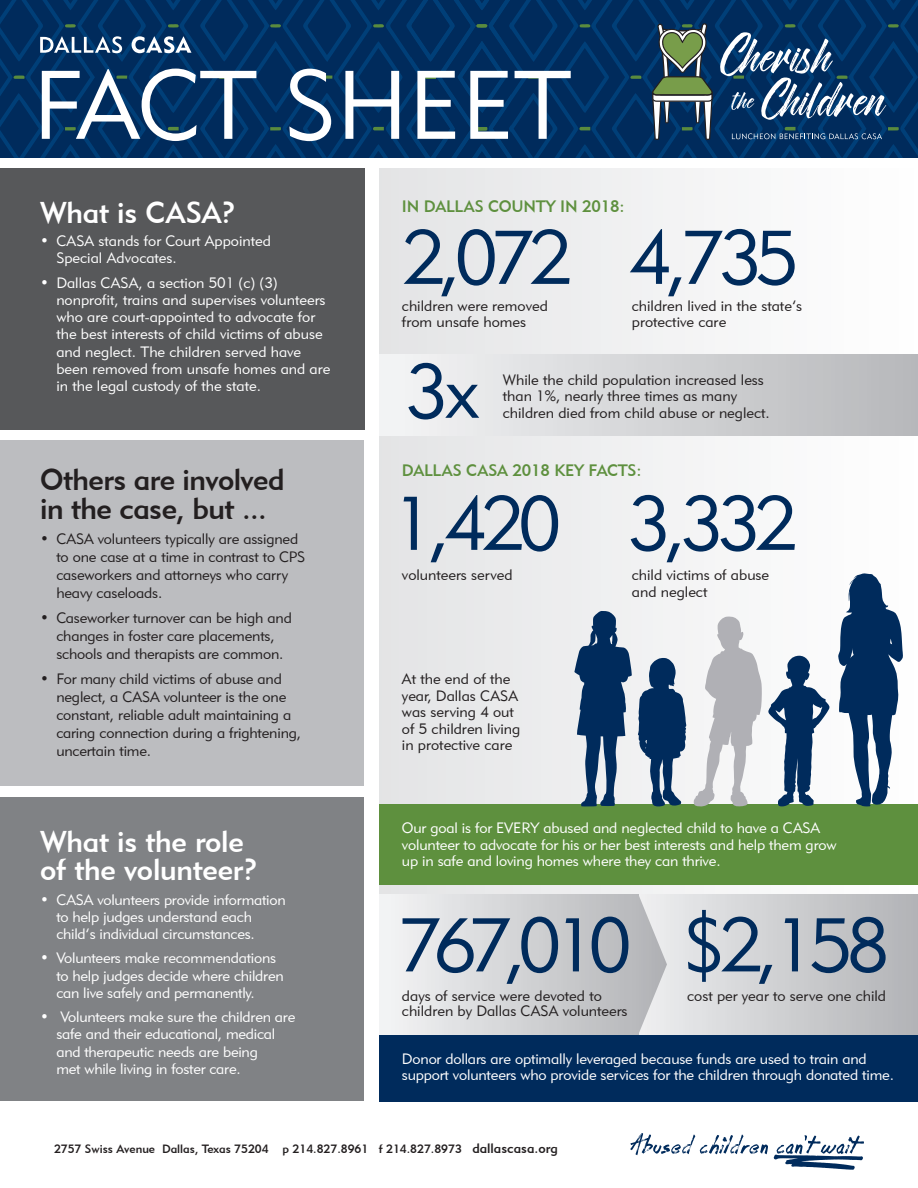
<style>
.page{position:relative;width:918px;height:1188px;background:#fff}
.page>*{position:absolute;margin:0;border:0;box-sizing:border-box;transform-origin:0 0}
.t1{font:96px "Geometric 415 BT Lite A";color:#fff}
.t2{font:75px "Geometric 415 BT Lite A";letter-spacing:-.075em;color:#002b5c}
.t3{font:30px/28.5px "Geometric 415 BT Medium A";letter-spacing:-.01em;color:#fff}
.t4{font:30px/28.5px "Geometric 415 BT Medium A";letter-spacing:-.02em;color:#231f20}
.t5{font:16.5px "Geometric 415 BT Medium A";letter-spacing:-.01em;color:#5e903e}
.t6{font:15px/17.2px "Geometric 415 BT Lite A";letter-spacing:-.01em;color:#fff}
.t7{font:15px/18px "Geometric 415 BT Lite A";color:#231f20}
.t8{font:12px "Geometric 415 BT Medium A";color:#231f20}
.s1{font-size:13.5px}
</style>
<div class="page">
<div style="left:379px;top:168px;width:539px;height:919px;background:linear-gradient(to right,#e3e4e6,#fff)"></div>
<div style="left:379px;top:355px;width:539px;height:81px;background:linear-gradient(to right,#f4f4f5,#b6b7ba)"></div>
<svg style="left:667px;top:894px;width:251px;height:141px;background:#cccdcf"></svg>
<div style="left:0;top:168px;width:364px;height:261px;background:#57585a"></div>
<div style="left:0;top:440px;width:364px;height:345px;background:#bcbdc0"></div>
<div style="left:0;top:797px;width:364px;height:304px;background:#808285"></div>
<svg style="left:638px;top:894px;width:29px;height:141px;background:#cfd0d2"></svg>
<div style="left:379px;top:894px;width:259px;height:141px;background:linear-gradient(to right,#f3f4f5,#b7b9bb)"></div>
<div style="left:379px;top:804px;width:539px;height:81px;background:#5e903e"></div>
<svg style="left:694px;top:616px;width:68px;height:191px"></svg>
<svg style="left:768px;top:655px;width:61px;height:152px"></svg>
<svg style="left:838px;top:573px;width:65px;height:234px"></svg>
<svg style="left:574px;top:611px;width:112px;height:196px"></svg>
<div style="left:379px;top:1035px;width:539px;height:66px;background:#002b5c"></div>
<svg style="left:630px;top:1133px;width:234px;height:37px"></svg>
<svg style="left:0;top:0;width:918px;height:157px;background:#0a3766"></svg>
<p class="t1" style="left:33px;top:46px;width:540px">FACT SHEET</p>
<p class="t3" style="left:40px;top:197px;width:197px">What is CASA?</p>
<p class="t6" style="left:56px;top:232px;width:216px;text-indent:-16px">• CASA stands for Court Appointed<br>Special Advocates.</p>
<p class="t6" style="left:56px;top:273px;width:276px;text-indent:-16px">• Dallas CASA, a section 501 (c) (3) nonprofit, trains and supervises volunteers who are court-appointed to advocate for the best interests of child victims of abuse and neglect. The children served have been removed from unsafe homes and are in the legal custody of the state.</p>
<p class="t4" style="left:40px;top:465px;width:246px">Others are involved in the case, but ...</p>
<p class="t7" style="left:56px;top:529px;width:250px;text-indent:-16px">• CASA volunteers typically are assigned to one case at a time in contrast to CPS caseworkers and attorneys who carry heavy caseloads.</p>
<p class="t7" style="left:40px;top:608px;width:253px;text-align:center">• Caseworker turnover can be high and changes in foster care placements, schools and therapists are common.</p>
<p class="t7" style="left:56px;top:669px;width:246px;text-indent:-16px">• For many child victims of abuse and neglect, a CASA volunteer is the one constant, reliable adult maintaining a caring connection during a frightening, uncertain time.</p>
<p class="t3" style="left:40px;top:827px;width:219px">What is the role of the volunteer?</p>
<p class="t6" style="left:56px;top:891px;width:231px;text-indent:-16px">• CASA volunteers provide information to help judges understand each child’s individual circumstances.</p>
<p class="t6" style="left:56px;top:949px;width:229px;text-indent:-16px">• Volunteers make recommendations to help judges decide where children can live safely and permanently.</p>
<p class="t6" style="left:56px;top:1008px;width:240px;text-indent:-16px">• Volunteers make sure the children are safe and their educational, medical and therapeutic needs are being<br>met while living in foster care.</p>
<p class="t5" style="left:402px;top:196px;width:224px">IN DALLAS COUNTY IN 2018:</p>
<p class="t2" style="left:402px;top:212px;width:171px">2,072</p>
<p class="t7" style="left:402px;top:297px;width:147px;line-height:16.5px">children were removed from unsafe homes</p>
<p class="t2" style="left:629px;top:212px;width:171px">4,735</p>
<p class="t7" style="left:632px;top:297px;width:172px;line-height:16.5px">children lived in the state’s protective care</p>
<p class="t2" style="left:405px;top:346px;width:75px">3x</p>
<p class="t7" style="left:503px;top:371px;width:263px;line-height:16.5px">While the child population increased less than 1%, nearly three times as many</p>
<p class="t7" style="left:503px;top:403px;width:269px">children died from child abuse or neglect.</p>
<p class="t5" style="left:402px;top:460px;width:241px">DALLAS CASA 2018 KEY FACTS:</p>
<p class="t2" style="left:627px;top:478px;width:171px">3,332</p>
<p class="t7" style="left:632px;top:566px;width:139px;line-height:16.5px">child victims of abuse and neglect</p>
<p class="t2" style="left:391px;top:478px;width:171px">1,420</p>
<p class="t7" style="left:402px;top:566px;width:112px">volunteers served</p>
<p class="t7" style="left:402px;top:671px;width:120px;line-height:16.5px">At the end of the year, Dallas CASA was serving 4 out of 5 children living in protective care</p>
<p class="t6" style="left:402px;top:819px;width:436px;line-height:16.5px">Our goal is for EVERY abused and neglected child to have a CASA volunteer to advocate for his or her best interests and help them grow up in safe and loving homes where they can thrive.</p>
<p class="t2" style="left:683px;top:899px;width:208px">$2,158</p>
<p class="t7" style="left:687px;top:986px;width:200px">cost per year to serve one child</p>
<p class="t2" style="left:399px;top:899px;width:234px">767,010</p>
<p class="t7" style="left:402px;top:988px;width:227px;line-height:15px">days of service were devoted to children by Dallas CASA volunteers</p>
<p class="t6" style="left:402px;top:1051px;width:493px;line-height:16.2px">Donor dollars are optimally leveraged because funds are used to train and support volunteers who provide services for the children through donated time.</p>
<p class="t8" style="left:54px;top:1142px;width:505px">2757 Swiss Avenue Dallas, Texas 75204 p 214.827.8961 f 214.827.8973 <span class="s1">dallascasa.org</span></p>
</div>
